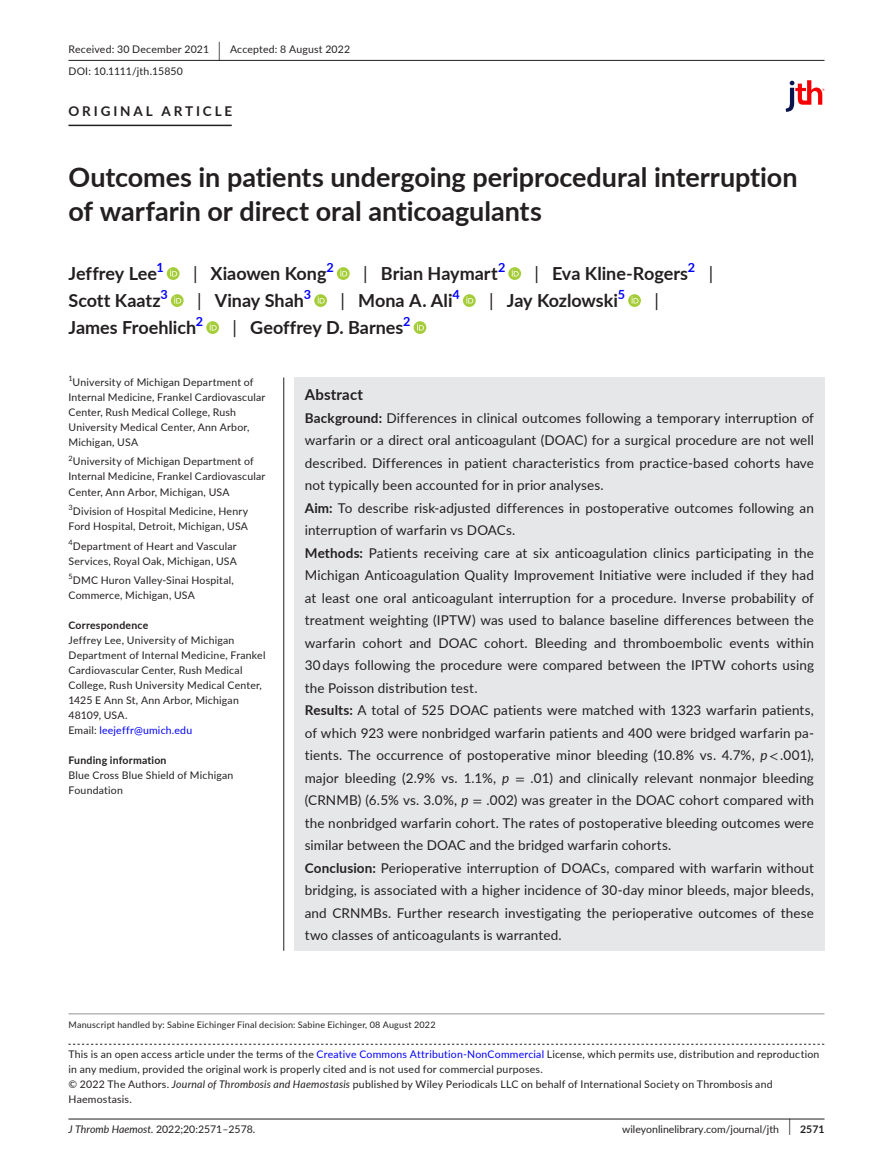
<style>
.page{position:relative;width:893px;height:1174px;background:#fff}
.page>*{position:absolute;margin:0;border:0;box-sizing:border-box;transform-origin:0 0}
.t1{font:700 27px/34.5px "Lato";letter-spacing:-.005em;color:#231f20}
.t2{font:700 18px "Lato";color:#231f20}
.t3{font:18px "Lato";color:#231f20}
.t4{font:700 15px "Lato";letter-spacing:.015em;color:#231f20}
.t5{font:13.5px/22.5px "Lato";letter-spacing:.01em;color:#231f20}
.t6{font:700 13.5px "Lato";letter-spacing:.215em;color:#231f20}
.t7{font:700 12.6px "Lato";color:#00f}
.t8{font:10.5px/15px "Lato";letter-spacing:.02em;color:#231f20}
.t9{font:10.5px "Lato";color:#231f20}
.t10{font:700 10.5px "Lato";letter-spacing:.02em;color:#231f20}
.t11{font:9px "Lato";letter-spacing:.025em;color:#231f20}
.t12{font:7.35px "Lato";color:#231f20}
.s1{font-size:19.65px}
.s2{font-weight:400}
.s3{color:#00f}
.s4{font-weight:700}
.s5{font-style:italic}
.s6{font-family:"STIX"}
.s7{font-size:17.4px}
</style>
<div class="page">
<hr style="left:68px;top:1118px;width:756px;height:1px;background:#231f20">
<svg style="left:786px;top:80px;width:38px;height:32px"></svg>
<hr style="left:68px;top:60px;width:756px;height:1px;background:#231f20">
<hr style="left:68px;top:125px;width:164px;height:1px;background:#231f20">
<svg style="left:167px;top:267px;width:13px;height:13px"></svg>
<svg style="left:170px;top:269px;width:7px;height:7px"></svg>
<svg style="left:337px;top:267px;width:13px;height:13px"></svg>
<svg style="left:340px;top:269px;width:7px;height:7px"></svg>
<svg style="left:508px;top:267px;width:13px;height:13px"></svg>
<svg style="left:512px;top:269px;width:7px;height:7px"></svg>
<svg style="left:171px;top:294px;width:13px;height:13px"></svg>
<svg style="left:174px;top:296px;width:7px;height:7px"></svg>
<svg style="left:314px;top:294px;width:13px;height:13px"></svg>
<svg style="left:318px;top:296px;width:7px;height:7px"></svg>
<svg style="left:463px;top:294px;width:13px;height:13px"></svg>
<svg style="left:466px;top:296px;width:7px;height:7px"></svg>
<svg style="left:628px;top:294px;width:13px;height:13px"></svg>
<svg style="left:632px;top:296px;width:6px;height:7px"></svg>
<svg style="left:206px;top:321px;width:13px;height:13px"></svg>
<svg style="left:210px;top:323px;width:7px;height:7px"></svg>
<svg style="left:414px;top:321px;width:12px;height:13px"></svg>
<svg style="left:417px;top:323px;width:7px;height:7px"></svg>
<svg style="left:68px;top:1043px;width:756px;height:1px"></svg>
<hr style="left:68px;top:1013px;width:756px;height:1px;background:#939598">
<div style="left:294px;top:377px;width:530px;height:573px;background:#e6e7e9"></div>
<hr style="left:283px;top:377px;width:1px;height:573px;background:#231f20">
<p class="t8" style="left:68px;top:38px;width:283px;line-height:21.8px">Received: 30 December 2021 <span class="s1">|</span> Accepted: 8 August 2022<br>DOI: 10.1111/jth.15850</p>
<p class="t6" style="left:68px;top:101px;width:165px">ORIGINAL ARTICLE</p>
<h1 class="t1" style="left:68px;top:159px;width:731px">Outcomes in patients undergoing periprocedural interruption of warfarin or direct oral anticoagulants</h1>
<h2 class="t2" style="left:68px;top:260px;width:90px">Jeffrey Lee</h2>
<p class="t7" style="left:156px;top:258px;width:9px">1</p>
<h2 class="t2" style="left:193px;top:260px;width:135px"><span class="s2">|</span> Xiaowen Kong</h2>
<p class="t7" style="left:327px;top:258px;width:9px">2</p>
<h2 class="t2" style="left:363px;top:260px;width:136px"><span class="s2">|</span> Brian Haymart</h2>
<p class="t7" style="left:498px;top:258px;width:9px">2</p>
<h2 class="t2" style="left:535px;top:260px;width:155px"><span class="s2">|</span> Eva Kline-Rogers</h2>
<p class="t7" style="left:688px;top:258px;width:9px">2</p>
<h2 class="t3" style="left:709px;top:260px;width:6px">|</h2>
<h2 class="t2" style="left:68px;top:287px;width:94px">Scott Kaatz</h2>
<p class="t7" style="left:161px;top:285px;width:9px">3</p>
<h2 class="t2" style="left:197px;top:287px;width:108px"><span class="s2">|</span> Vinay Shah</h2>
<p class="t7" style="left:304px;top:285px;width:9px">3</p>
<h2 class="t2" style="left:340px;top:287px;width:114px"><span class="s2">|</span> Mona A. Ali</h2>
<p class="t7" style="left:453px;top:285px;width:9px">4</p>
<h2 class="t2" style="left:489px;top:287px;width:130px"><span class="s2">|</span> Jay Kozlowski</h2>
<p class="t7" style="left:618px;top:285px;width:9px">5</p>
<h2 class="t3" style="left:654px;top:287px;width:6px">|</h2>
<h2 class="t2" style="left:68px;top:314px;width:129px">James Froehlich</h2>
<p class="t7" style="left:196px;top:312px;width:9px">2</p>
<h2 class="t2" style="left:233px;top:314px;width:172px"><span class="s2">|</span> Geoffrey D. Barnes</h2>
<p class="t7" style="left:403px;top:312px;width:9px">2</p>
<p class="t12" style="left:68px;top:373px;width:6px">1</p>
<p class="t8" style="left:68px;top:374px;width:198px;text-indent:4px">University of Michigan Department of Internal Medicine, Frankel Cardiovascular Center, Rush Medical College, Rush University Medical Center, Ann Arbor, Michigan, USA</p>
<p class="t8" style="left:68px;top:454px;width:198px"><sup>2</sup>University of Michigan Department of<br>Internal Medicine, Frankel Cardiovascular<br>Center, Ann Arbor, Michigan, USA</p>
<p class="t8" style="left:68px;top:503px;width:181px"><sup>3</sup>Division of Hospital Medicine, Henry<br>Ford Hospital, Detroit, Michigan, USA</p>
<p class="t8" style="left:68px;top:538px;width:170px"><sup>4</sup>Department of Heart and Vascular<br>Services, Royal Oak, Michigan, USA</p>
<p class="t8" style="left:68px;top:572px;width:167px"><sup>5</sup>DMC Huron Valley-Sinai Hospital,<br>Commerce, Michigan, USA</p>
<p class="t10" style="left:68px;top:617px;width:81px">Correspondence</p>
<p class="t8" style="left:68px;top:632px;width:199px">Jeffrey Lee, University of Michigan Department of Internal Medicine, Frankel Cardiovascular Center, Rush Medical College, Rush University Medical Center, 1425 E Ann St, Ann Arbor, Michigan 48109, USA.<br>Email: <span class="s3">leejeffr@umich.edu</span></p>
<p class="t10" style="left:68px;top:752px;width:100px">Funding information</p>
<p class="t8" style="left:68px;top:767px;width:166px">Blue Cross Blue Shield of Michigan<br>Foundation</p>
<p class="t4" style="left:305px;top:383px;width:60px">Abstract</p>
<p class="t5" style="left:305px;top:406px;width:511px"><span class="s4">Background:</span> Differences in clinical outcomes following a temporary interruption of warfarin or a direct oral anticoagulant (DOAC) for a surgical procedure are not well described. Differences in patient characteristics from practice-based cohorts have not typically been accounted for in prior analyses.<br><span class="s4">Aim:</span> To describe risk-adjusted differences in postoperative outcomes following an interruption of warfarin vs DOACs.<br><span class="s4">Methods:</span> Patients receiving care at six anticoagulation clinics participating in the Michigan Anticoagulation Quality Improvement Initiative were included if they had at least one oral anticoagulant interruption for a procedure. Inverse probability of treatment weighting (IPTW) was used to balance baseline differences between the warfarin cohort and DOAC cohort. Bleeding and thromboembolic events within 30 days following the procedure were compared between the IPTW cohorts using the Poisson distribution test.<br><span class="s4">Results:</span> A total of 525 DOAC patients were matched with 1323 warfarin patients, of which 923 were nonbridged warfarin patients and 400 were bridged warfarin pa&shy;tients. The occurrence of postoperative minor bleeding (10.8% vs. 4.7%, <span class="s5">p</span><span class="s6">&lt;</span> .001), major bleeding (2.9% vs. 1.1%, <span class="s5">p</span> <span class="s6">=</span> .01) and clinically relevant nonmajor bleeding (CRNMB) (6.5% vs. 3.0%, <span class="s5">p</span> <span class="s6">=</span> .002) was greater in the DOAC cohort compared with the nonbridged warfarin cohort. The rates of postoperative bleeding outcomes were similar between the DOAC and the bridged warfarin cohorts.<br><span class="s4">Conclusion:</span> Perioperative interruption of DOACs, compared with warfarin without bridging, is associated with a higher incidence of 30-day minor bleeds, major bleeds, and CRNMBs. Further research investigating the perioperative outcomes of these two classes of anticoagulants is warranted.</p>
<p class="t11" style="left:68px;top:1018px;width:369px">Manuscript handled by: Sabine Eichinger Final decision: Sabine Eichinger, 08 August 2022</p>
<p class="t8" style="left:68px;top:1046px;width:752px">This is an open access article under the terms of the <span class="s3">Creative Commons Attribution-NonCommercial</span> License, which permits use, distribution and reproduction in any medium, provided the original work is properly cited and is not used for commercial purposes.<br>© 2022 The Authors. <span class="s5">Journal of Thrombosis and Haemostasis</span> published by Wiley Periodicals LLC on behalf of International Society on Thrombosis and Haemostasis.</p>
<p class="t9" style="left:68px;top:1121px;width:188px"><span class="s5">J Thromb Haemost.</span> 2022;20:2571–2578.</p>
<p class="t9" style="left:622px;top:1121px;width:204px">wileyonlinelibrary.com/journal/jth <span class="s7">|</span> <span class="s4">2571</span></p>
</div>
